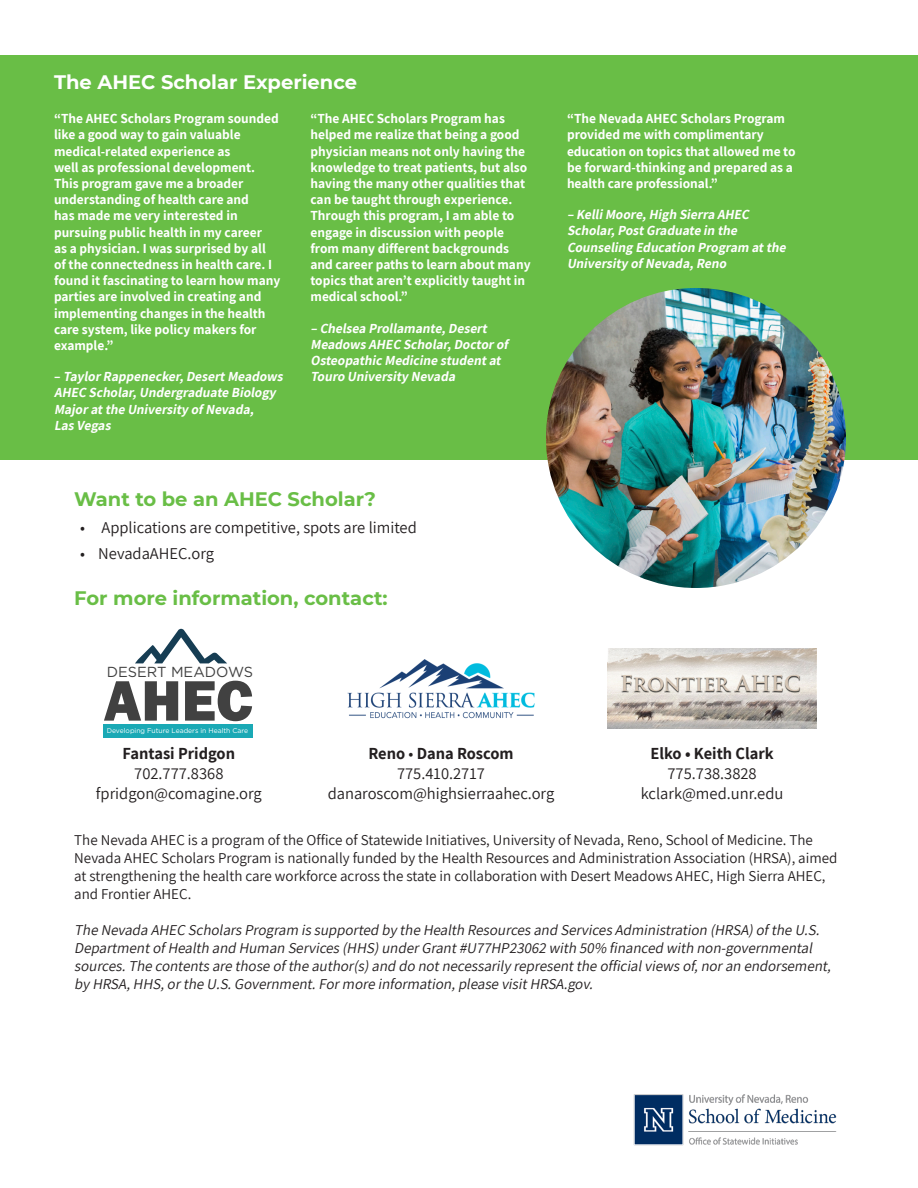
<style>
.page{position:relative;width:918px;height:1188px;background:#fff}
.page>*{position:absolute;margin:0;border:0;box-sizing:border-box;transform-origin:0 0}
.t1{font:800 59.1px "Franklin Gothic";color:#414141}
.t2{font:700 19.5px "Montserrat";color:#69be46}
.t3{font:700 19.5px "Montserrat";color:#fff}
.t4{font:16.5px "Assistant";color:#231f20}
.t5{font:700 16.5px "Assistant";color:#231f20}
.t6{font:italic 15px/18px "Assistant";color:#231f20}
.t7{font:15px/18px "Assistant";color:#231f20}
.t8{font:14.55px "Gotham";color:#414141}
.t9{font:700 13.5px/16.2px "Assistant";color:#fff}
.t10{font:italic 700 13.5px/16.2px "Assistant";color:#fff}
.t11{font:6.9px "Gotham";color:#fff}
.s1{font-style:normal}
.s2{font-weight:400}
</style>
<div class="page">
<div style="left:0;top:56px;width:918px;height:404px;background:#69be46"></div>
<img style="left:546px;top:288px;width:300px;height:300px;border-radius:150px">
<img style="left:347px;top:659px;width:188px;height:59px">
<img style="left:608px;top:648px;width:209px;height:81px">
<svg style="left:135px;top:629px;width:92px;height:34px"></svg>
<div style="left:104px;top:724px;width:149px;height:14px;background:#1aa9b5"></div>
<img style="left:633px;top:1094px;width:204px;height:52px">
<p class="t3" style="left:54px;top:68px;width:305px">The AHEC Scholar Experience</p>
<p class="t9" style="left:54px;top:110px;width:228px">“The AHEC Scholars Program sounded like a good way to gain valuable medical-related experience as<br>well as professional development.<br>This program gave me a broader understanding of health care and<br>has made me very interested in pursuing public health in my career<br>as a physician. I was surprised by all of the connectedness in health care. I found it fascinating to learn how many parties are involved in creating and implementing changes in the health care system, like policy makers for example.”</p>
<p class="t10" style="left:54px;top:368px;width:233px"><span class="s1">–</span> TaylorRappenecker,DesertMeadows<br>AHEC Scholar,Undergraduate Biology<br>Majoratthe University ofNevada,<br>Las Vegas</p>
<p class="t9" style="left:310px;top:110px;width:222px">“The AHEC Scholars Program has helped me realize that being a good physician means not only having the knowledge to treat patients, but also having the many other qualities that can be taught through experience.<br>Through this program, I am able to engage in discussion with people from many different backgrounds and career paths to learn about many topics that aren’t explicitly taught in medical school.”</p>
<p class="t10" style="left:310px;top:320px;width:202px">– Chelsea Prollamante,Desert<br>Meadows AHEC Scholar,Doctorof<br>Osteopathic Medicine studentat</p>
<p class="t10" style="left:310px;top:368px;width:149px">Touro University Nevada</p>
<p class="t2" style="left:74px;top:485px;width:303px">Want to be an AHEC Scholar?</p>
<p class="t4" style="left:80px;top:516px;width:338px">• Applications are competitive, spots are limited</p>
<p class="t4" style="left:80px;top:542px;width:135px">• NevadaAHEC.org</p>
<p class="t2" style="left:74px;top:584px;width:315px">For more information, contact:</p>
<p class="t9" style="left:567px;top:110px;width:230px">“The Nevada AHEC Scholars Program provided me with complimentary education on topics that allowed me to be forward-thinking and prepared as a health care professional.”</p>
<p class="t10" style="left:567px;top:206px;width:223px">– KelliMoore,High Sierra AHEC<br>Scholar,PostGraduate in the<br>Counseling Education Program atthe<br>University ofNevada,Reno</p>
<p class="t8" style="left:107px;top:663px;width:148px">DESERT MEADOWS</p>
<p class="t1" style="left:104px;top:663px;width:151px">AHEC</p>
<p class="t11" style="left:107px;top:726px;width:143px">Developing Future Leaders in Health Care</p>
<p class="t5" style="left:123px;top:742px;width:114px">Fantasi Pridgon</p>
<p class="t4" style="left:134px;top:762px;width:91px">702.777.8368</p>
<p class="t4" style="left:96px;top:782px;width:167px">fpridgon@comagine.org</p>
<p class="t5" style="left:651px;top:742px;width:125px">Elko • Keith Clark</p>
<p class="t4" style="left:668px;top:762px;width:91px">775.738.3828</p>
<p class="t4" style="left:641px;top:782px;width:144px">kclark@med.unr.edu</p>
<p class="t5" style="left:368px;top:742px;width:147px">Reno <span class="s2">•</span> Dana Roscom</p>
<p class="t4" style="left:397px;top:762px;width:89px">775.410.2717</p>
<p class="t4" style="left:328px;top:782px;width:228px">danaroscom@highsierraahec.org</p>
<p class="t7" style="left:74px;top:830px;width:765px">The Nevada AHEC is a program of the Office of Statewide Initiatives, University of Nevada, Reno, School of Medicine. The Nevada AHEC Scholars Program is nationally funded by the Health Resources and Administration Association (HRSA), aimed at strengthening the health care workforce across the state in collaboration with Desert Meadows AHEC, High Sierra AHEC, and Frontier AHEC.</p>
<p class="t6" style="left:74px;top:920px;width:762px">The Nevada AHEC ScholarsProgram issupported by the Health Resourcesand ServicesAdministration (HRSA)ofthe U.S.<br>DepartmentofHealth and Human Services(HHS)underGrant#U77HP23062 with 50% financed with non-governmental sources.The contentsare those ofthe author(s)and do notnecessarily representthe officialviewsof,noran endorsement, by HRSA,HHS,orthe U.S.Government.Formore information,please visitHRSA.gov.</p>
</div>
